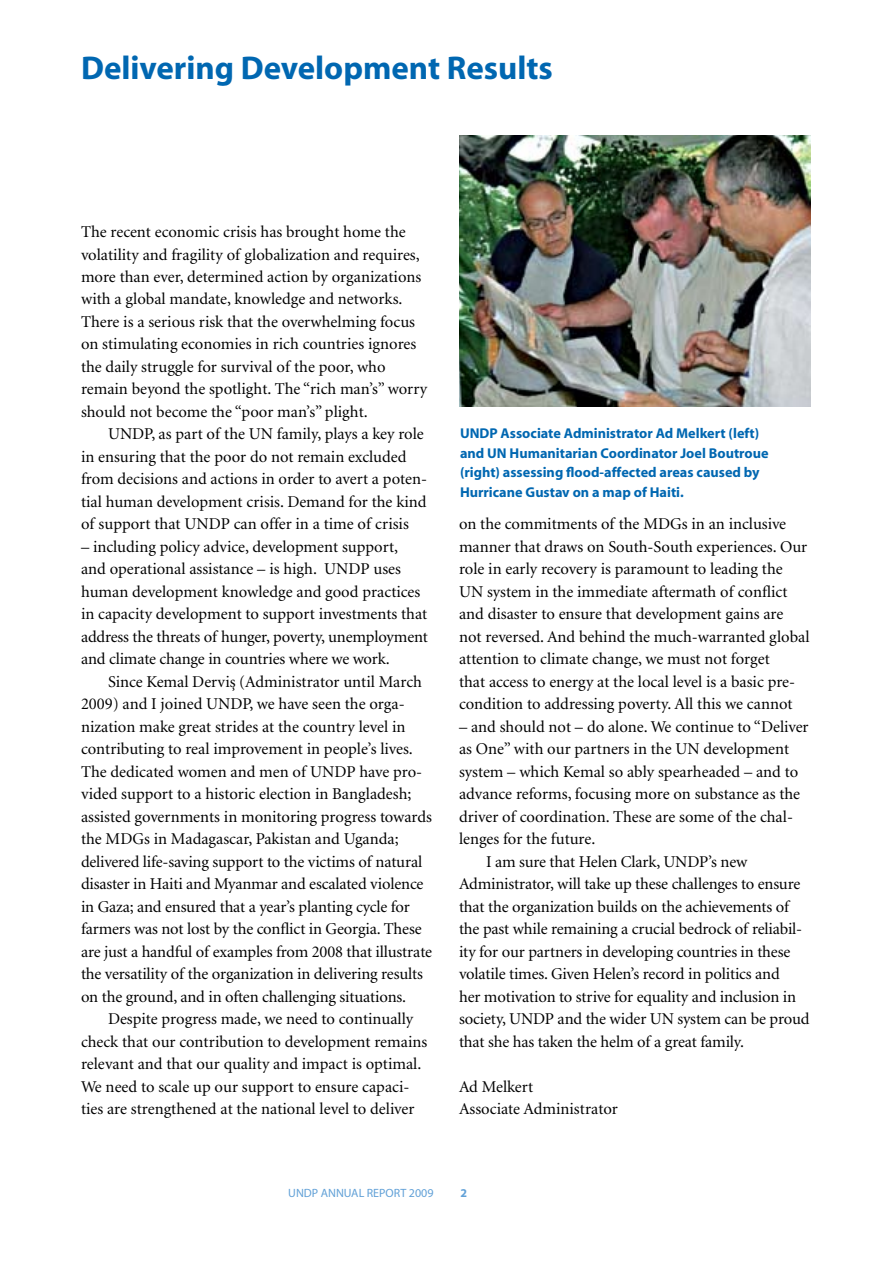
<style>
.page{position:relative;width:893px;height:1263px;background:#fff}
.page>*{position:absolute;margin:0;border:0;box-sizing:border-box;transform-origin:0 0}
.t1{font:700 33px "Myriad";color:#0067b1}
.t2{font:16.5px/22.5px "Minion";color:#000}
.t3{font:700 14.25px/19.5px "Myriad";color:#0067b1}
.t4{font:12px "Myriad";color:#62a1d7}
.t5{font:700 12px "Myriad";color:#62a1d7}
</style>
<div class="page">
<img style="left:459px;top:135px;width:351px;height:271px">
<h1 class="t1" style="left:81px;top:51px;width:473px">Delivering Development Results</h1>
<p class="t2" style="left:81px;top:221px;width:348px">The recent economic crisis has brought home the volatility and fragility of globalization and requires, more than ever, determined action by organizations with a global mandate, knowledge and networks.<br>There is a serious risk that the overwhelming focus on stimulating economies in rich countries ignores the daily struggle for survival of the poor, who remain beyond the spotlight. The “rich man’s” worry should not become the “poor man’s” plight.</p>
<p class="t2" style="left:81px;top:424px;width:348px;text-indent:27px">UNDP, as part of the UN family, plays a key role in ensuring that the poor do not remain excluded from decisions and actions in order to avert a poten&shy;tial human development crisis. Demand for the kind of support that UNDP can offer in a time of crisis</p>
<p class="t2" style="left:81px;top:536px;width:349px">– including policy advice, development support,<br>and operational assistance – is high. UNDP uses human development knowledge and good practices in capacity development to support investments that address the threats of hunger, poverty, unemployment and climate change in countries where we work.</p>
<p class="t2" style="left:81px;top:671px;width:353px;text-indent:27px">Since Kemal Dervis¸ (Administrator until March 2009) and I joined UNDP, we have seen the orga&shy;nization make great strides at the country level in contributing to real improvement in people’s lives.<br>The dedicated women and men of UNDP have pro&shy;vided support to a historic election in Bangladesh; assisted governments in monitoring progress towards the MDGs in Madagascar, Pakistan and Uganda; delivered life-saving support to the victims of natural disaster in Haiti and Myanmar and escalated violence in Gaza; and ensured that a year’s planting cycle for farmers was not lost by the conflict in Georgia. These are just a handful of examples from 2008 that illustrate the versatility of the organization in delivering results on the ground, and in often challenging situations.</p>
<p class="t2" style="left:81px;top:1008px;width:348px;text-indent:27px">Despite progress made, we need to continually check that our contribution to development remains relevant and that our quality and impact is optimal.<br>We need to scale up our support to ensure capaci&shy;ties are strengthened at the national level to deliver</p>
<p class="t3" style="left:460px;top:424px;width:310px">UNDP Associate Administrator Ad Melkert (left) and UN Humanitarian Coordinator Joel Boutroue (right) assessing flood-affected areas caused by Hurricane Gustav on a map of Haiti.</p>
<p class="t2" style="left:459px;top:513px;width:352px">on the commitments of the MDGs in an inclusive manner that draws on South-South experiences. Our role in early recovery is paramount to leading the UN system in the immediate aftermath of conflict and disaster to ensure that development gains are not reversed. And behind the much-warranted global attention to climate change, we must not forget<br>that access to energy at the local level is a basic pre&shy;condition to addressing poverty. All this we cannot</p>
<p class="t2" style="left:459px;top:716px;width:351px">– and should not – do alone. We continue to “Deliver</p>
<p class="t2" style="left:459px;top:738px;width:332px">as One” with our partners in the UN development</p>
<p class="t2" style="left:459px;top:761px;width:341px">system – which Kemal so ably spearheaded – and to</p>
<p class="t2" style="left:459px;top:783px;width:343px">advance reforms, focusing more on substance as the</p>
<p class="t2" style="left:459px;top:806px;width:335px">driver of coordination. These are some of the chal-</p>
<p class="t2" style="left:459px;top:828px;width:138px">lenges for the future.</p>
<p class="t2" style="left:486px;top:851px;width:263px">I am sure that Helen Clark, UNDP’s new</p>
<p class="t2" style="left:459px;top:873px;width:343px">Administrator, will take up these challenges to ensure</p>
<p class="t2" style="left:459px;top:896px;width:332px">that the organization builds on the achievements of</p>
<p class="t2" style="left:459px;top:918px;width:345px">the past while remaining a crucial bedrock of reliabil-</p>
<p class="t2" style="left:459px;top:941px;width:333px">ity for our partners in developing countries in these</p>
<p class="t2" style="left:459px;top:963px;width:322px">volatile times. Given Helen’s record in politics and</p>
<p class="t2" style="left:459px;top:986px;width:339px">her motivation to strive for equality and inclusion in</p>
<p class="t2" style="left:459px;top:1008px;width:352px">society, UNDP and the wider UN system can be proud</p>
<p class="t2" style="left:459px;top:1031px;width:286px">that she has taken the helm of a great family.</p>
<p class="t2" style="left:459px;top:1076px;width:160px">Ad Melkert<br>Associate Administrator</p>
<p class="t4" style="left:288px;top:1187px;width:9px">UNDP</p>
<p class="t4" style="left:321px;top:1187px;width:9px">ANNUA</p>
<p class="t4" style="left:359px;top:1187px;width:76px">L REPORT 2009</p>
<p class="t5" style="left:461px;top:1187px;width:8px">2</p>
</div>
